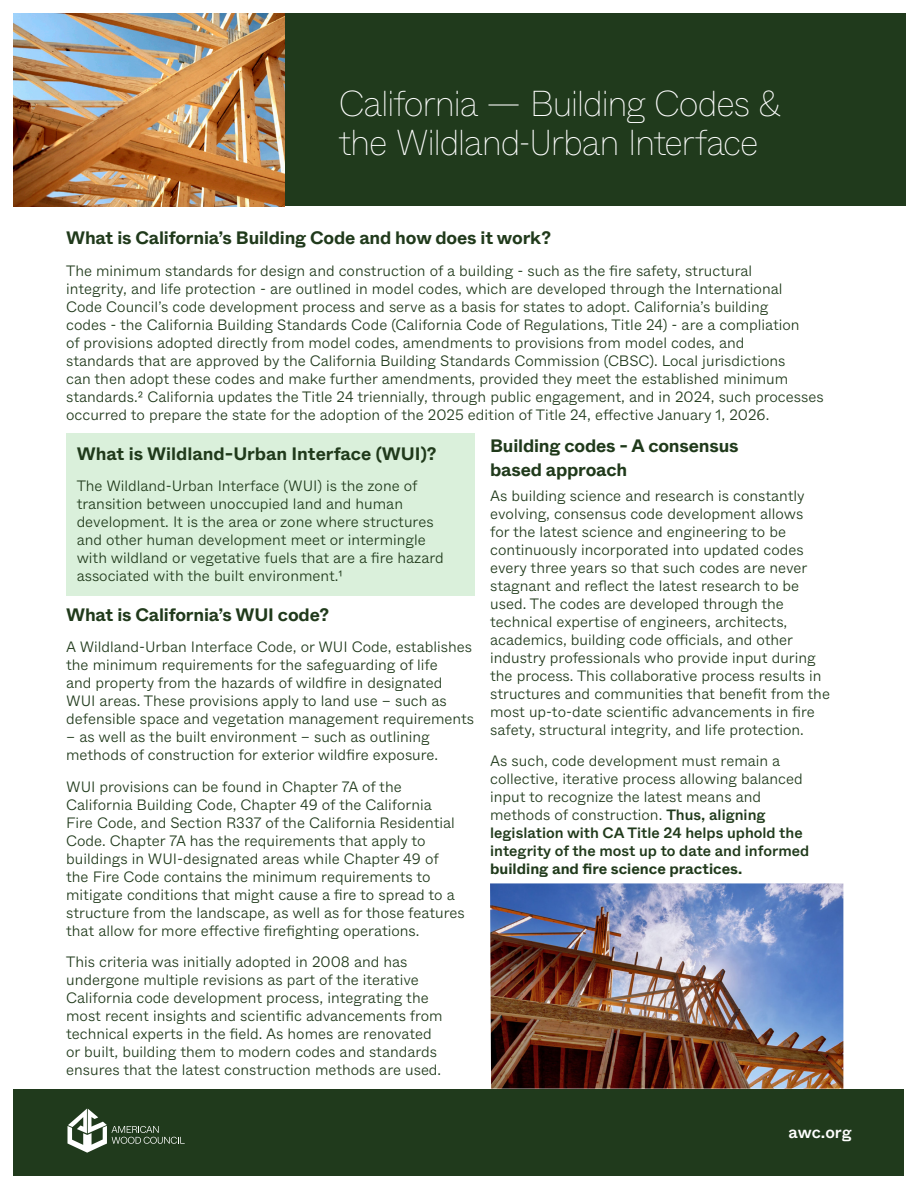
<style>
.page{position:relative;width:918px;height:1188px;background:#fff}
.page>*{position:absolute;margin:0;border:0;box-sizing:border-box;transform-origin:0 0}
.t1{font:100 36px "ABC Whyte";letter-spacing:-.055em;color:#fff}
.Body{font:700 18px/24px "ABC Whyte";letter-spacing:-.01em;color:#203a1b}
.t2{font:500 16.5px "ABC Whyte";letter-spacing:-.005em;color:#fff}
.Body-2{font:300 15px/18px "ABC Whyte";color:#203a1b}
.s1{font-weight:500}
.s2{font-weight:700}
</style>
<div class="page">
<div style="left:14px;top:1089px;width:890px;height:87px;background:#203a1c"></div>
<svg style="left:68px;top:1109px;width:117px;height:44px"></svg>
<div style="left:66px;top:433px;width:409px;height:162px;background:#daf0db"></div>
<img style="left:490px;top:883px;width:353px;height:206px">
<img style="left:14px;top:14px;width:270px;height:192px">
<div style="left:285px;top:14px;width:621px;height:192px;background:#203a1c"></div>
<h1 class="t1" style="left:339px;top:81px;width:444px">California — Building Codes &amp;</h1>
<h1 class="t1" style="left:339px;top:120px;width:422px">the Wildland-Urban Interface</h1>
<p class="Body" style="left:66px;top:226px;width:486px">What is California’s Building Code and how does it work?</p>
<p class="Body-2" style="left:66px;top:262px;width:759px">The minimum standards for design and construction of a building - such as the fire safety, structural<br>integrity, and life protection - are outlined in model codes, which are developed through the International<br>Code Council’s code development process and serve as a basis for states to adopt. California’s building<br>codes - the California Building Standards Code (California Code of Regulations, Title 24) - are a compliation<br>of provisions adopted directly from model codes, amendments to provisions from model codes, and<br>standards that are approved by the California Building Standards Commission (CBSC). Local jurisdictions<br>can then adopt these codes and make further amendments, provided they meet the established minimum standards.2 California updates the Title 24 triennially, through public engagement, and in 2024, such processes occurred to prepare the state for the adoption of the 2025 edition of Title 24, effective January 1, 2026.</p>
<h2 class="Body" style="left:490px;top:434px;width:250px">Building codes - A consensus based approach</h2>
<p class="Body-2" style="left:490px;top:487px;width:341px">As building science and research is constantly evolving, consensus code development allows<br>for the latest science and engineering to be continuously incorporated into updated codes every three years so that such codes are never stagnant and reflect the latest research to be used. The codes are developed through the technical expertise of engineers, architects, academics, building code officials, and other industry professionals who provide input during the process. This collaborative process results in structures and communities that benefit from the most up-to-date scientific advancements in fire safety, structural integrity, and life protection.</p>
<p class="Body-2" style="left:490px;top:752px;width:321px">As such, code development must remain a collective, iterative process allowing balanced input to recognize the latest means and methods of construction. <span class="s1">Thus, aligning legislation with CA Title 24 helps uphold the integrity of the most up to date and informed </span><span class="s2">building and fire science practices.</span></p>
<p class="Body" style="left:77px;top:442px;width:361px">What is Wildland-Urban Interface (WUI)?</p>
<p class="Body-2" style="left:77px;top:477px;width:369px">The Wildland-Urban Interface (WUI) is the zone of transition between unoccupied land and human development. It is the area or zone where structures and other human development meet or intermingle with wildland or vegetative fuels that are a fire hazard associated with the built environment.1</p>
<p class="Body" style="left:66px;top:603px;width:265px">What is California’s WUI code?</p>
<p class="Body-2" style="left:66px;top:638px;width:410px">A Wildland-Urban Interface Code, or WUI Code, establishes the minimum requirements for the safeguarding of life<br>and property from the hazards of wildfire in designated WUI areas. These provisions apply to land use – such as defensible space and vegetation management requirements</p>
<p class="Body-2" style="left:66px;top:728px;width:374px">– as well as the built environment – such as outlining methods of construction for exterior wildfire exposure.</p>
<p class="Body-2" style="left:66px;top:778px;width:400px">WUI provisions can be found in Chapter 7A of the California Building Code, Chapter 49 of the California<br>Fire Code, and Section R337 of the California Residential Code. Chapter 7A has the requirements that apply to buildings in WUI-designated areas while Chapter 49 of the Fire Code contains the minimum requirements to mitigate conditions that might cause a fire to spread to a structure from the landscape, as well as for those features that allow for more effective firefighting operations.</p>
<p class="Body-2" style="left:66px;top:953px;width:378px">This criteria was initially adopted in 2008 and has undergone multiple revisions as part of the iterative California code development process, integrating the most recent insights and scientific advancements from technical experts in the field. As homes are renovated or built, building them to modern codes and standards ensures that the latest construction methods are used.</p>
<p class="t2" style="left:789px;top:1121px;width:65px">awc.org</p>
</div>
